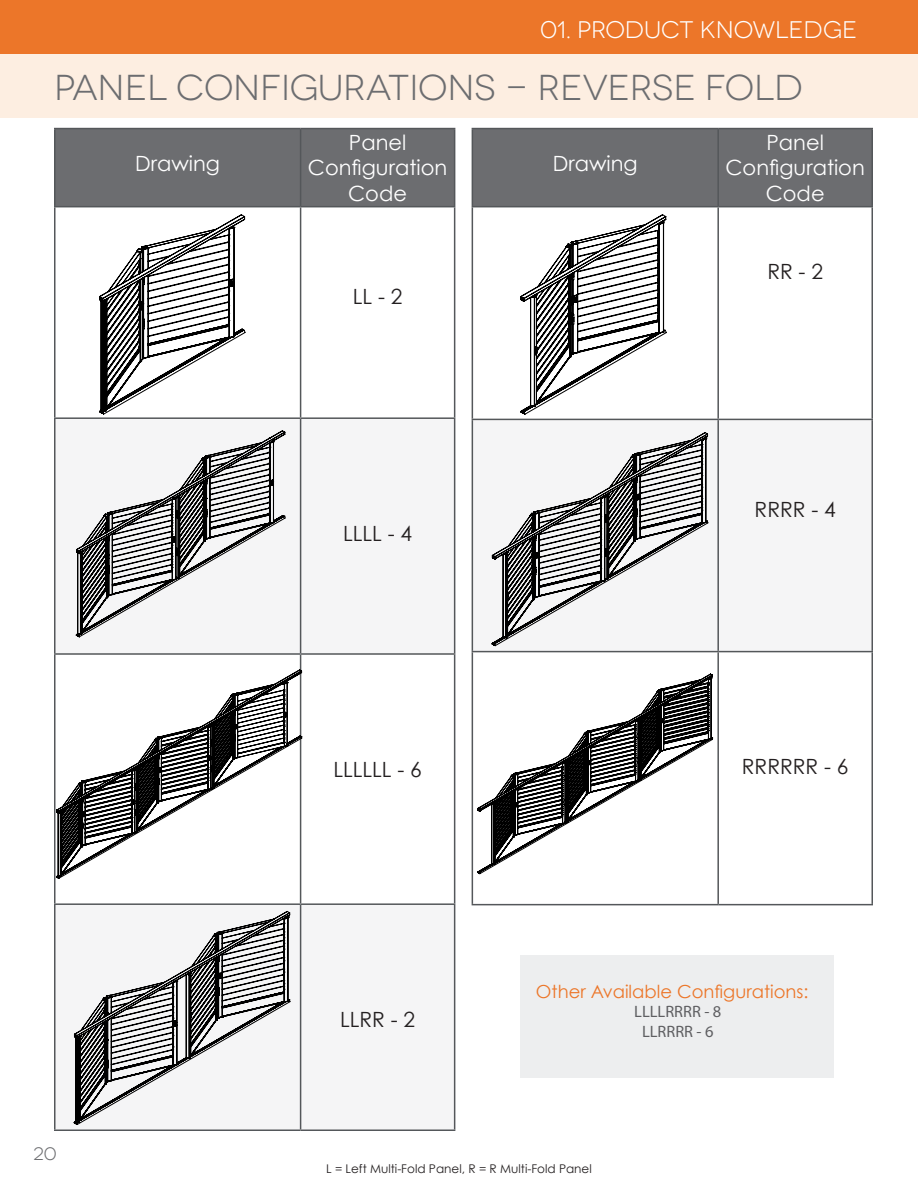
<style>
.page{position:relative;width:918px;height:1188px;background:#fff}
.page>*{position:absolute;margin:0;border:0;box-sizing:border-box;transform-origin:0 0}
.t1{font:36px "Novecentowide";color:#6c6d70}
.t2{font:24px "Novecentowide";color:#fff}
.t3{font:21px/25.2px "Century Gothic";color:#fff;text-align:center}
.t4{font:21px "Century Gothic";color:#231f20}
.t5{font:18px "Century Gothic";color:#ec7629}
.t6{font:18px "Novecentowide";color:#6c6d70}
.Body{font:16.5px "Myriad Pro";color:#5f5f62}
.t7{font:12px "Century Gothic";color:#231f20}
</style>
<div class="page">
<div style="left:0;top:0;width:918px;height:54px;background:#ec7629"></div>
<div style="left:0;top:54px;width:918px;height:64px;background:#fdeee1"></div>
<div style="left:56px;top:129px;width:398px;height:77px;background:#6c6d70"></div>
<svg style="left:56px;top:419px;width:398px;height:711px;fill:#f5f5f6"></svg>
<hr style="left:54px;top:128px;width:247px;height:1px;background:#54575a">
<hr style="left:54px;top:129px;width:2px;height:77px;background:#54575a">
<hr style="left:301px;top:128px;width:154px;height:1px;background:#54575a">
<hr style="left:300px;top:129px;width:1px;height:77px;background:#54575a">
<hr style="left:454px;top:129px;width:1px;height:77px;background:#54575a">
<hr style="left:54px;top:206px;width:247px;height:1px;background:#54575a">
<hr style="left:54px;top:207px;width:2px;height:210px;background:#54575a">
<hr style="left:301px;top:206px;width:154px;height:1px;background:#54575a">
<hr style="left:300px;top:207px;width:1px;height:210px;background:#54575a">
<hr style="left:454px;top:207px;width:1px;height:210px;background:#54575a">
<hr style="left:54px;top:417px;width:247px;height:2px;background:#54575a">
<hr style="left:54px;top:419px;width:2px;height:234px;background:#54575a">
<hr style="left:301px;top:417px;width:154px;height:2px;background:#54575a">
<hr style="left:300px;top:419px;width:1px;height:234px;background:#54575a">
<hr style="left:454px;top:419px;width:1px;height:234px;background:#54575a">
<hr style="left:54px;top:653px;width:247px;height:2px;background:#54575a">
<hr style="left:54px;top:655px;width:2px;height:248px;background:#54575a">
<hr style="left:301px;top:653px;width:154px;height:2px;background:#54575a">
<hr style="left:300px;top:655px;width:1px;height:248px;background:#54575a">
<hr style="left:454px;top:655px;width:1px;height:248px;background:#54575a">
<hr style="left:54px;top:903px;width:247px;height:2px;background:#54575a">
<hr style="left:54px;top:905px;width:2px;height:225px;background:#54575a">
<hr style="left:301px;top:903px;width:154px;height:2px;background:#54575a">
<hr style="left:300px;top:905px;width:1px;height:225px;background:#54575a">
<hr style="left:454px;top:905px;width:1px;height:225px;background:#54575a">
<hr style="left:54px;top:1130px;width:247px;height:1px;background:#54575a">
<hr style="left:301px;top:1130px;width:154px;height:1px;background:#54575a">
<svg style="left:520px;top:214px;width:147px;height:201px"></svg>
<svg style="left:74px;top:911px;width:216px;height:214px"></svg>
<div style="left:473px;top:129px;width:399px;height:77px;background:#6c6d70"></div>
<div style="left:473px;top:420px;width:399px;height:231px;background:#f5f5f6"></div>
<hr style="left:472px;top:128px;width:246px;height:1px;background:#54575a">
<hr style="left:472px;top:129px;width:1px;height:77px;background:#54575a">
<hr style="left:718px;top:128px;width:155px;height:1px;background:#54575a">
<hr style="left:717px;top:129px;width:2px;height:77px;background:#54575a">
<hr style="left:872px;top:129px;width:1px;height:77px;background:#54575a">
<hr style="left:472px;top:206px;width:246px;height:1px;background:#54575a">
<hr style="left:472px;top:207px;width:1px;height:212px;background:#54575a">
<hr style="left:718px;top:206px;width:155px;height:1px;background:#54575a">
<hr style="left:717px;top:207px;width:2px;height:212px;background:#54575a">
<hr style="left:872px;top:207px;width:1px;height:212px;background:#54575a">
<hr style="left:472px;top:419px;width:246px;height:1px;background:#54575a">
<hr style="left:472px;top:420px;width:1px;height:231px;background:#54575a">
<hr style="left:718px;top:419px;width:155px;height:1px;background:#54575a">
<hr style="left:717px;top:420px;width:2px;height:231px;background:#54575a">
<hr style="left:872px;top:420px;width:1px;height:231px;background:#54575a">
<hr style="left:472px;top:651px;width:246px;height:1px;background:#54575a">
<hr style="left:472px;top:652px;width:1px;height:252px;background:#54575a">
<hr style="left:718px;top:651px;width:155px;height:1px;background:#54575a">
<hr style="left:717px;top:652px;width:2px;height:252px;background:#54575a">
<hr style="left:872px;top:652px;width:1px;height:252px;background:#54575a">
<hr style="left:472px;top:904px;width:246px;height:1px;background:#54575a">
<hr style="left:718px;top:904px;width:155px;height:1px;background:#54575a">
<svg style="left:492px;top:432px;width:216px;height:214px"></svg>
<svg style="left:99px;top:214px;width:146px;height:201px"></svg>
<svg style="left:76px;top:430px;width:210px;height:207px"></svg>
<div style="left:520px;top:955px;width:313px;height:123px;background:#edeeef"></div>
<svg style="left:56px;top:669px;width:246px;height:210px"></svg>
<svg style="left:477px;top:674px;width:236px;height:200px"></svg>
<p class="t2" style="left:540px;top:16px;width:318px">01. PRODUCT KNOWLEDGE</p>
<p class="t1" style="left:54px;top:67px;width:750px">PANEL CONFIGURATIONS - REVERSE FOLD</p>
<p class="t3" style="left:135px;top:151px;width:86px">Drawing</p>
<p class="t6" style="left:34px;top:1143px;width:25px">20</p>
<p class="t3" style="left:349px;top:130px;width:59px">Panel</p>
<p class="t3" style="left:308px;top:155px;width:141px">Configuration<br>Code</p>
<p class="t4" style="left:353px;top:284px;width:51px">LL - 2</p>
<p class="t4" style="left:343px;top:520px;width:71px">LLLL - 4</p>
<p class="t4" style="left:333px;top:756px;width:90px">LLLLLL - 6</p>
<p class="t4" style="left:340px;top:1006px;width:77px">LLRR - 2</p>
<p class="t3" style="left:553px;top:151px;width:86px">Drawing</p>
<p class="t3" style="left:767px;top:130px;width:59px">Panel</p>
<p class="t3" style="left:726px;top:155px;width:141px">Configuration<br>Code</p>
<p class="t4" style="left:767px;top:258px;width:57px">RR - 2</p>
<p class="t4" style="left:755px;top:496px;width:83px">RRRR - 4</p>
<p class="t4" style="left:742px;top:754px;width:108px">RRRRRR - 6</p>
<p class="t5" style="left:536px;top:980px;width:274px">Other Available Configurations:</p>
<p class="Body" style="left:634px;top:1002px;width:89px">LLLLRRRR - 8</p>
<p class="Body" style="left:642px;top:1021px;width:73px">LLRRRR - 6</p>
<p class="t7" style="left:326px;top:1161px;width:267px">L = Left Multi-Fold Panel, R = R Multi-Fold Panel</p>
</div>
